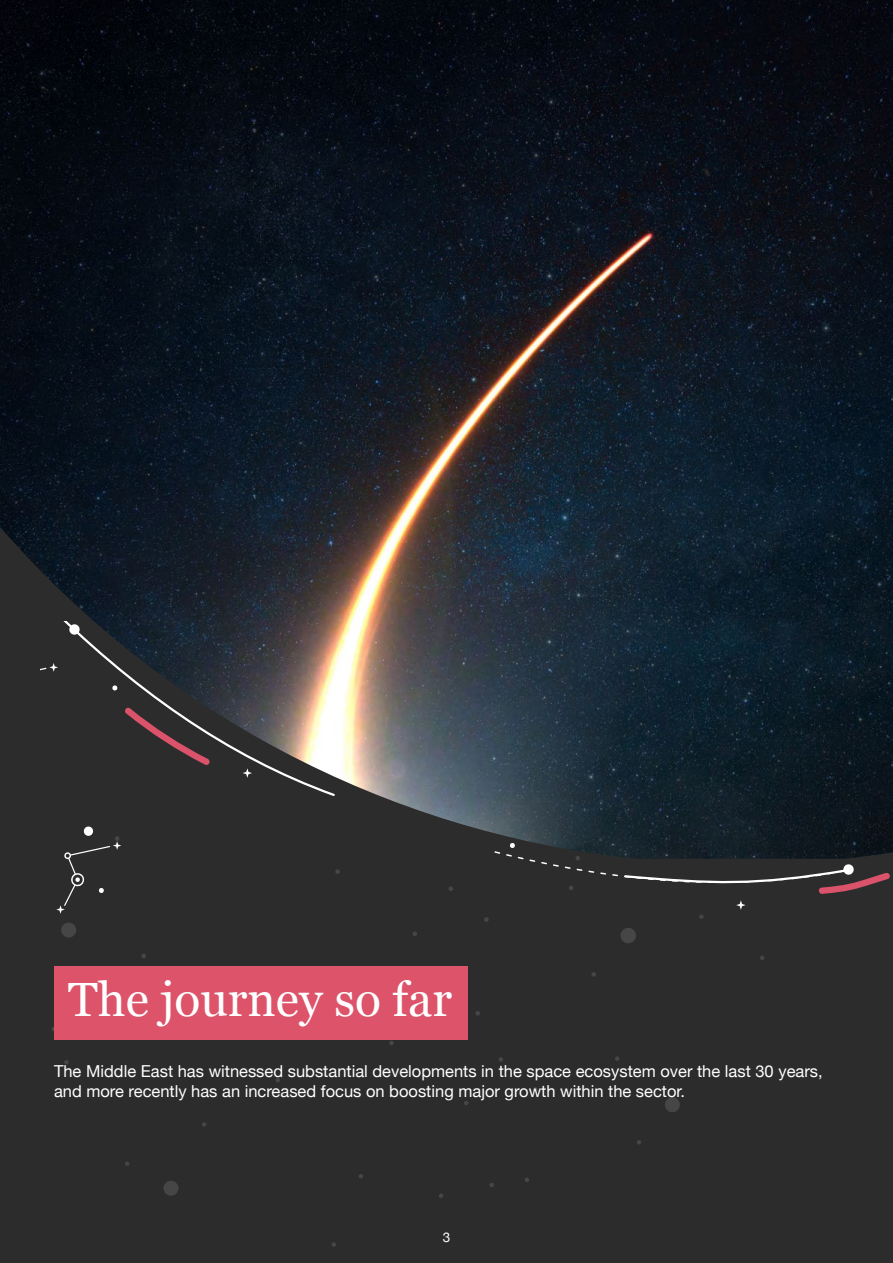
<style>
.page{position:relative;width:893px;height:1263px;background:#fff}
.page>*{position:absolute;margin:0;border:0;box-sizing:border-box;transform-origin:0 0}
.t1{font:48px "Georgia";color:#fff}
.t2{font:16.5px/19.8px "Helvetica Neue";color:#fff}
.t3{font:13.5px "Helvetica Neue";color:#fff}
</style>
<div class="page">
<div style="left:0;top:2px;width:892px;height:1261px;background:#2c2c2c"></div>
<div style="left:163px;top:1181px;width:15px;height:15px;background:#474646;border-radius:50%"></div>
<div style="left:61px;top:922px;width:15px;height:15px;background:#474646;border-radius:50%"></div>
<svg style="left:64px;top:1060px;width:5px;height:4px"></svg>
<svg style="left:125px;top:1161px;width:4px;height:5px"></svg>
<svg style="left:359px;top:1174px;width:4px;height:4px"></svg>
<svg style="left:389px;top:1041px;width:5px;height:4px"></svg>
<svg style="left:331px;top:1242px;width:5px;height:5px"></svg>
<svg style="left:202px;top:1122px;width:4px;height:5px"></svg>
<svg style="left:335px;top:869px;width:5px;height:5px"></svg>
<svg style="left:56px;top:864px;width:48px;height:50px"></svg>
<svg style="left:275px;top:1078px;width:5px;height:4px"></svg>
<svg style="left:141px;top:954px;width:5px;height:4px"></svg>
<svg style="left:413px;top:931px;width:4px;height:5px"></svg>
<svg style="left:439px;top:864px;width:454px;height:399px"></svg>
<div style="left:54px;top:966px;width:414px;height:74px;background:#dc536a"></div>
<img style="left:0;top:0;width:893px;height:859px">
<h1 class="t1" style="left:68px;top:964px;width:385px">The journey so far</h1>
<p class="t2" style="left:54px;top:1062px;width:770px">The Middle East has witnessed substantial developments in the space ecosystem over the last 30 years, and more recently has an increased focus on boosting major growth within the sector.</p>
<p class="t3" style="left:443px;top:1228px;width:9px">3</p>
</div>
